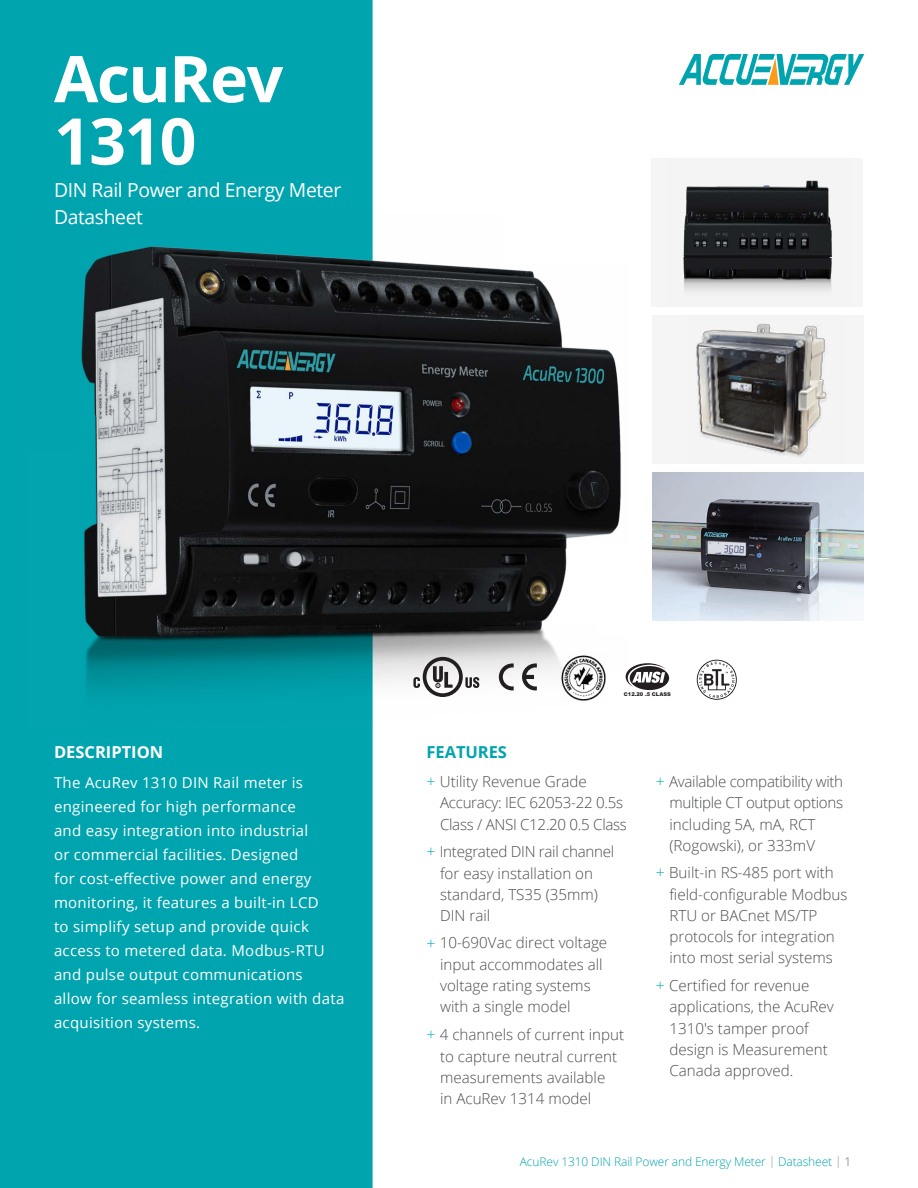
<style>
.page{position:relative;width:918px;height:1188px;background:#fff}
.page>*{position:absolute;margin:0;border:0;box-sizing:border-box;transform-origin:0 0}
.t1{font:700 64.5px/62.4px "Open Sans";letter-spacing:-.025em;color:#fff}
.t2{font:19.35px/26.2px "Open Sans";letter-spacing:-.02em;color:#fff}
.大标题{font:700 16.5px "Open Sans";color:#fff}
.t3{font:700 16.5px "Open Sans";letter-spacing:-.005em;color:#00a4af}
.大标题-2{font:300 15.15px/21.3px "Open Sans";color:#4b4c4d}
.大标题-3{font:300 15.15px/21.3px "Open Sans";letter-spacing:-.02em;color:#4b4c4d}
.t4{font:15px/24px "Open Sans";letter-spacing:.02em;color:#fff}
.t5{font:300 12px "Open Sans";letter-spacing:-.01em;color:#00a4af}
.t6{font:900 5.1px "Arial";color:#231f20}
.s1{font-size:15.9px;color:#00aeb8}
.s2{color:#939598}
.s3{color:#636366}
</style>
<div class="page">
<div style="left:0;top:0;width:373px;height:1188px;background:#00a4af"></div>
<img style="left:27px;top:213px;width:643px;height:514px">
<svg style="left:679px;top:54px;width:185px;height:31px"></svg>
<div style="left:652px;top:315px;width:212px;height:149px;background:#f5f5f6"></div>
<img style="left:696px;top:323px;width:134px;height:134px">
<img style="left:653px;top:472px;width:211px;height:149px">
<div style="left:652px;top:158px;width:211px;height:149px;background:#f5f5f6"></div>
<img style="left:683px;top:180px;width:149px;height:111px">
<svg style="left:697px;top:660px;width:40px;height:40px"></svg>
<svg style="left:626px;top:663px;width:43px;height:27px"></svg>
<svg style="left:499px;top:663px;width:15px;height:27px"></svg>
<svg style="left:522px;top:663px;width:15px;height:27px"></svg>
<svg style="left:413px;top:657px;width:66px;height:40px"></svg>
<img style="left:560px;top:655px;width:45px;height:46px">
<p class="t1" style="left:54px;top:46px;width:231px">AcuRev<br>1310</p>
<p class="t2" style="left:54px;top:177px;width:289px">DIN Rail Power and Energy Meter<br>Datasheet</p>
<p class="大标题" style="left:54px;top:740px;width:111px">DESCRIPTION</p>
<p class="t4" style="left:54px;top:770px;width:292px">The AcuRev 1310 DIN Rail meter is engineered for high performance<br>and easy integration into industrial<br>or commercial facilities. Designed<br>for cost-effective power and energy monitoring, it features a built-in LCD<br>to simplify setup and provide quick access to metered data. Modbus-RTU and pulse output communications<br>allow for seamless integration with data acquisition systems.</p>
<p class="t6" style="left:624px;top:690px;width:48px">C12.20 .5 CLASS</p>
<p class="t3" style="left:427px;top:740px;width:82px">FEATURES</p>
<p class="大标题-3" style="left:440px;top:770px;width:188px;text-indent:-14px"><span class="s1">+</span> Utility Revenue Grade<br>Accuracy: IEC 62053-22 0.5s<br>Class / ANSI C12.20 0.5 Class</p>
<p class="大标题-2" style="left:440px;top:840px;width:176px;text-indent:-14px"><span class="s1">+</span> Integrated DIN rail channel for easy installation on standard, TS35 (35mm)<br>DIN rail</p>
<p class="大标题-2" style="left:440px;top:932px;width:169px;text-indent:-14px"><span class="s1">+</span> 10-690Vac direct voltage input accommodates all voltage rating systems with a single model</p>
<p class="大标题-2" style="left:440px;top:1023px;width:186px;text-indent:-14px"><span class="s1">+</span> 4 channels of current input to capture neutral current measurements available<br>in AcuRev 1314 model</p>
<p class="大标题-3" style="left:669px;top:770px;width:175px;text-indent:-14px"><span class="s1">+</span> Available compatibility with multiple CT output options including 5A, mA, RCT (Rogowski), or 333mV</p>
<p class="大标题-2" style="left:669px;top:862px;width:180px;text-indent:-14px"><span class="s1">+</span> Built-in RS-485 port with field-configurable Modbus<br>RTU or BACnet MS/TP protocols for integration into most serial systems</p>
<p class="大标题-2" style="left:669px;top:974px;width:166px;text-indent:-14px"><span class="s1">+</span> Certified for revenue applications, the AcuRev<br>1310's tamper proof design is Measurement<br>Canada approved.</p>
<p class="t5" style="left:520px;top:1153px;width:333px">AcuRev 1310 DIN Rail Power and Energy Meter <span class="s2">|</span> Datasheet <span class="s2">|</span> <span class="s3">1</span></p>
</div>
